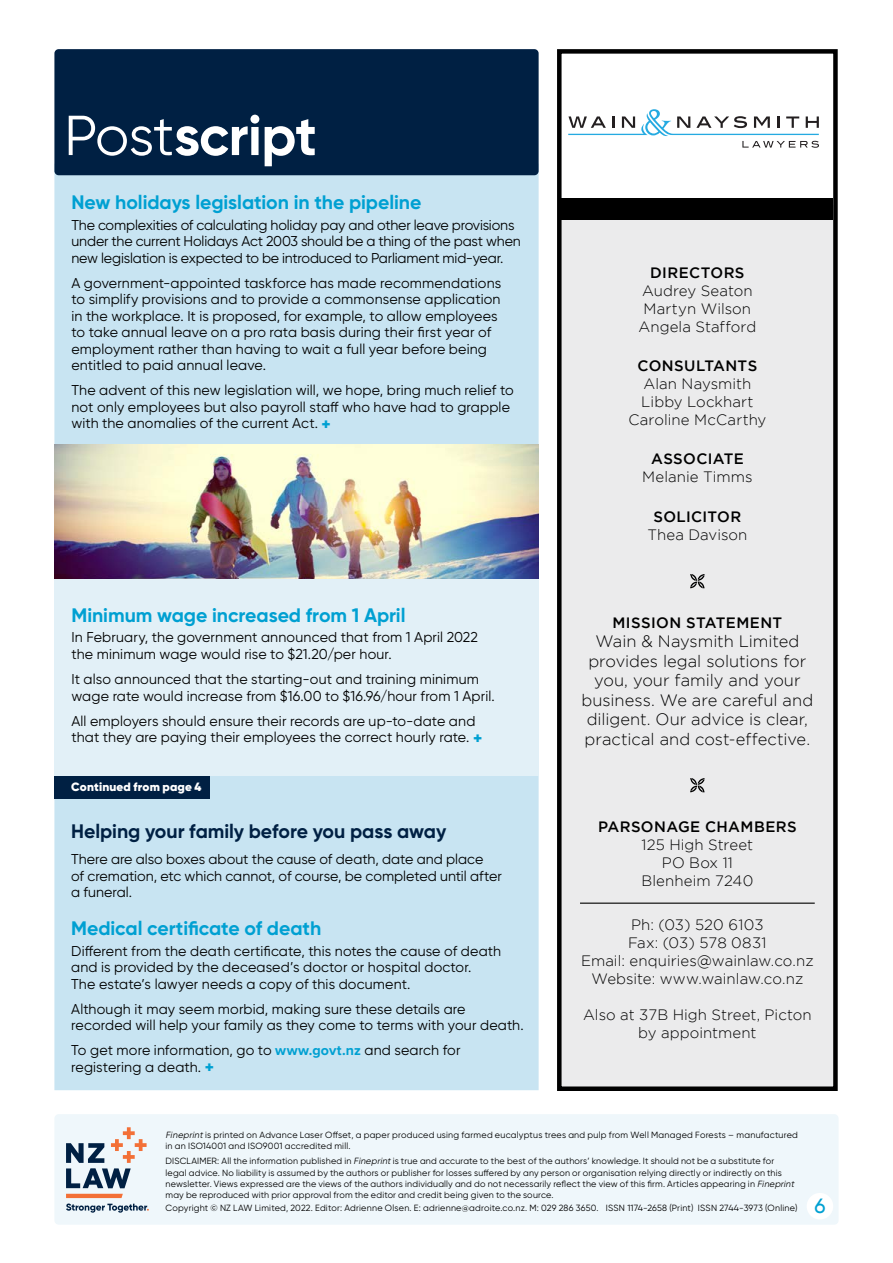
<style>
.page{position:relative;width:893px;height:1263px;background:#fff}
.page>*{position:absolute;margin:0;border:0;box-sizing:border-box;transform-origin:0 0}
.t1{font:700 56.25px "Gilroy";letter-spacing:-.01em;color:#fff}
.t2{font:500 20.7px "Gilroy";color:#00a0d2}
.t3{font:700 19.5px "Gilroy";letter-spacing:-.005em;color:#00a0d2}
.t4{font:700 19.5px "Gilroy";letter-spacing:-.005em;color:#002043}
.t5{font:300 16.5px/19.5px "Gotham";letter-spacing:-.005em;color:#000;text-align:center}
.t6{font:300 15px/18px "Gotham";letter-spacing:.005em;color:#000;text-align:center}
.t7{font:500 15px "Gotham";letter-spacing:.025em;color:#000}
.t8{font:14.25px/16.5px "Gilroy";letter-spacing:.005em;color:#000}
.t9{font:900 12px "Gilroy";letter-spacing:.015em;color:#fff}
.t10{font:9px/11.2px "Gilroy";letter-spacing:.02em;color:#000}
.s1{font-weight:400}
.s2{font-weight:800;font-size:16.5px;color:#00a0d2}
.s3{font-family:"Proxima Nova";font-weight:700;color:#00a0d2}
.s4{font-style:italic}
</style>
<div class="page">
<div style="left:54px;top:173px;width:485px;height:917px;background:#c8e4f2"></div>
<div style="left:54px;top:572px;width:485px;height:203px;background:#e2f0f7"></div>
<div style="left:54px;top:1114px;width:784px;height:111px;background:#eff7fb;border-radius:4px"></div>
<div style="left:54px;top:49px;width:485px;height:126px;background:#002043;border-radius:4px"></div>
<div style="left:807px;top:1193px;width:26px;height:26px;background:#fff;border-radius:50%"></div>
<svg style="left:66px;top:1127px;width:81px;height:61px"></svg>
<svg style="left:66px;top:1194px;width:83px;height:19px"></svg>
<div style="left:54px;top:776px;width:156px;height:23px;background:#002043"></div>
<img style="left:54px;top:444px;width:484px;height:134px">
<div style="left:559px;top:51px;width:276px;height:1038px;background:#ebebec"></div>
<div style="left:559px;top:51px;width:276px;height:154px;background:#fff"></div>
<div style="left:557px;top:49px;width:281px;height:1042px;border:4px solid #000"></div>
<div style="left:562px;top:198px;width:271px;height:22px;background:#000"></div>
<svg style="left:690px;top:574px;width:14px;height:14px"></svg>
<svg style="left:690px;top:778px;width:14px;height:14px"></svg>
<hr style="left:580px;top:902px;width:235px;height:2px;background:#000">
<svg style="left:568px;top:109px;width:251px;height:39px"></svg>
<h1 class="t1" style="left:64px;top:100px;width:254px"><span class="s1">Post</span>script</h1>
<h3 class="t3" style="left:71px;top:190px;width:351px">New holidays legislation in the pipeline</h3>
<p class="t8" style="left:71px;top:216px;width:451px">The complexities of calculating holiday pay and other leave provisions under the current Holidays Act 2003 should be a thing of the past when new legislation is expected to be introduced to Parliament mid-year.</p>
<p class="t8" style="left:71px;top:274px;width:431px">A government-appointed taskforce has made recommendations to simplify provisions and to provide a commonsense application in the workplace. It is proposed, for example, to allow employees to take annual leave on a pro rata basis during their first year of employment rather than having to wait a full year before being entitled to paid annual leave.</p>
<p class="t8" style="left:71px;top:382px;width:444px">The advent of this new legislation will, we hope, bring much relief to not only employees but also payroll staff who have had to grapple with the anomalies of the current Act. <span class="s2">+</span></p>
<h3 class="t3" style="left:71px;top:603px;width:336px">Minimum wage increased from 1 April</h3>
<p class="t8" style="left:71px;top:629px;width:408px">In February, the government announced that from 1 April 2022 the minimum wage would rise to $21.20/per hour.</p>
<p class="t8" style="left:71px;top:671px;width:425px">It also announced that the starting-out and training minimum wage rate would increase from $16.00 to $16.96/hour from 1 April.</p>
<p class="t8" style="left:71px;top:712px;width:412px">All employers should ensure their records are up-to-date and that they are paying their employees the correct hourly rate. <span class="s2">+</span></p>
<p class="t9" style="left:71px;top:779px;width:132px">Continued from page 4</p>
<h3 class="t4" style="left:71px;top:819px;width:377px">Helping your family before you pass away</h3>
<p class="t8" style="left:71px;top:851px;width:432px">There are also boxes about the cause of death, date and place<br>of cremation, etc which cannot, of course, be completed until after a funeral.</p>
<h3 class="t3" style="left:71px;top:916px;width:252px">Medical certificate of death</h3>
<p class="t8" style="left:71px;top:942px;width:431px">Different from the death certificate, this notes the cause of death and is provided by the deceased’s doctor or hospital doctor.<br>The estate’s lawyer needs a copy of this document.</p>
<p class="t8" style="left:71px;top:1000px;width:454px">Although it may seem morbid, making sure these details are recorded will help your family as they come to terms with your death.</p>
<p class="t8" style="left:71px;top:1042px;width:391px">To get more information, go to <span class="s3">www.govt.nz</span> and search for registering a death. <span class="s2">+</span></p>
<p class="t7" style="left:650px;top:264px;width:96px">DIRECTORS</p>
<p class="t6" style="left:638px;top:281px;width:119px">Audrey Seaton<br>Martyn Wilson<br>Angela Stafford</p>
<p class="t7" style="left:637px;top:357px;width:121px">CONSULTANTS</p>
<p class="t6" style="left:628px;top:375px;width:140px">Alan Naysmith<br>Libby Lockhart<br>Caroline McCarthy</p>
<p class="t7" style="left:651px;top:450px;width:94px">ASSOCIATE</p>
<p class="t6" style="left:642px;top:468px;width:112px">Melanie Timms</p>
<p class="t7" style="left:653px;top:508px;width:89px">SOLICITOR</p>
<p class="t6" style="left:647px;top:525px;width:101px">Thea Davison</p>
<p class="t7" style="left:612px;top:614px;width:171px">MISSION STATEMENT</p>
<p class="t5" style="left:581px;top:631px;width:233px">Wain &amp; Naysmith Limited provides legal solutions for you, your family and your business. We are careful and diligent. Our advice is clear, practical and cost-effective.</p>
<p class="t7" style="left:598px;top:818px;width:200px">PARSONAGE CHAMBERS</p>
<p class="t6" style="left:641px;top:835px;width:113px">125 High Street<br>PO Box 11<br>Blenheim 7240</p>
<p class="t6" style="left:581px;top:916px;width:234px">Ph: (03) 520 6103<br>Fax: (03) 578 0831<br>Email: enquiries@wainlaw.co.nz<br>Website: www.wainlaw.co.nz</p>
<p class="t6" style="left:583px;top:1006px;width:230px">Also at 37B High Street, Picton by appointment</p>
<p class="t10" style="left:166px;top:1128px;width:634px"><span class="s4">Fineprint</span>is printed on Advance Laser Offset, a paper produced using farmed eucalyptus trees and pulp from Well Managed Forests – manufactured in an ISO14001 and ISO9001 accredited mill.</p>
<p class="t10" style="left:166px;top:1155px;width:632px">DISCLAIMER: All the information published in <span class="s4">Fineprint</span>is true and accurate to the best of the authors’ knowledge. It should not be a substitute for legal advice. No liability is assumed by the authors or publisher for losses suffered by any person or organisation relying directly or indirectly on this newsletter. Views expressed are the views of the authors individually and do not necessarily reflect the view of this firm. Articles appearing in <span class="s4">Fineprint </span>may be reproduced with prior approval from the editor and credit being given to the source.</p>
<p class="t10" style="left:166px;top:1202px;width:633px">Copyright © NZ LAW Limited, 2022. Editor: Adrienne Olsen. E: adrienne@adroite.co.nz. M: 029 286 3650. ISSN 1174-2658 (Print) ISSN 2744-3973 (Online)</p>
<h2 class="t2" style="left:814px;top:1193px;width:13px">6</h2>
</div>
